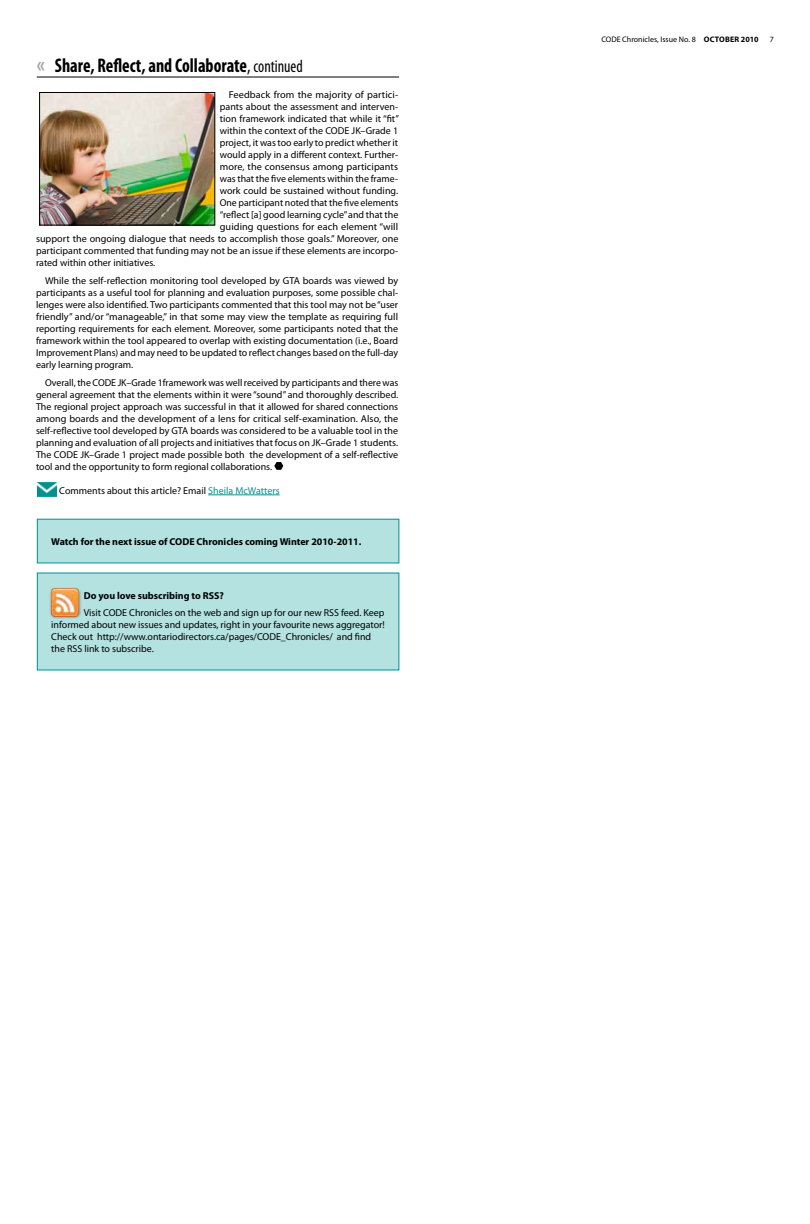
<style>
.page{position:relative;width:810px;height:1224px;background:#fff}
.page>*{position:absolute;margin:0;border:0;box-sizing:border-box;transform-origin:0 0}
.t1{font:700 condensed 19.8px "Myriad Pro";color:#000;scale:.91 1}
.t2{font:10px/12px "Myriad Pro";color:#000;text-align:justify}
.t3{font:700 10px "Myriad Pro";letter-spacing:-.005em;color:#000}
.t4{font:8px "Myriad Pro";color:#000}
.s1{font-size:23.1px;color:#a7a9ac}
.s2{font-weight:400}
.s3{font-weight:400;font-size:17.6px}
.s4{color:#00928f}
.s5{font-weight:700}
</style>
<div class="page">
<hr style="left:208px;top:495px;width:72px;height:1px;background:#00928f">
<svg style="left:274px;top:462px;width:9px;height:8px"></svg>
<hr style="left:37px;top:77px;width:362px;height:1px;background:#000">
<div style="left:37px;top:519px;width:362px;height:44px;background:#b3e2e1"></div>
<div style="left:37px;top:519px;width:362px;height:44px;border:1px solid #00928f"></div>
<img style="left:37px;top:482px;width:20px;height:15px">
<img style="left:41px;top:94px;width:172px;height:130px">
<div style="left:39px;top:92px;width:176px;height:134px;border:1px solid #000"></div>
<div style="left:37px;top:573px;width:362px;height:97px;background:#b3e2e1"></div>
<div style="left:50px;top:587px;width:32px;height:32px;background:#000;opacity:.4"></div>
<img style="left:51px;top:589px;width:28px;height:27px">
<h1 class="t1" style="left:37px;top:53px;width:294px"><span class="s1">«</span> Share, Reflect, and Collaborate<span class="s2">,</span> <span class="s3">continued</span></h1>
<p class="t2" style="left:229px;top:89px;width:171px">Feedback from the majority of partici-</p>
<p class="t2" style="left:220px;top:101px;width:180px">pants about the assessment and interven-</p>
<p class="t2" style="left:220px;top:113px;width:181px">tion framework indicated that while it “fit”</p>
<p class="t2" style="left:220px;top:125px;width:180px">within the context of the CODE JK–Grade 1</p>
<p class="t2" style="left:220px;top:137px;width:180px">project, it was too early to predict whether it</p>
<p class="t2" style="left:220px;top:149px;width:180px">would apply in a different context. Further-</p>
<p class="t2" style="left:220px;top:161px;width:180px">more, the consensus among participants</p>
<p class="t2" style="left:220px;top:173px;width:180px">was that the five elements within the frame-</p>
<p class="t2" style="left:220px;top:185px;width:180px">work could be sustained without funding.</p>
<p class="t2" style="left:220px;top:197px;width:180px">One participant noted that the five elements</p>
<p class="t2" style="left:220px;top:209px;width:180px">“reflect [a] good learning cycle” and that the</p>
<p class="t2" style="left:220px;top:221px;width:180px">guiding questions for each element “will</p>
<p class="t2" style="left:36px;top:233px;width:364px">support the ongoing dialogue that needs to accomplish those goals.” Moreover, one</p>
<p class="t2" style="left:36px;top:245px;width:364px">participant commented that funding may not be an issue if these elements are incorpo-</p>
<p class="t2" style="left:36px;top:257px;width:121px">rated within other initiatives.</p>
<p class="t2" style="left:36px;top:275px;width:364px;text-indent:9px">While the self-reflection monitoring tool developed by GTA boards was viewed by participants as a useful tool for planning and evaluation purposes, some possible chal&shy;lenges were also identified. Two participants commented that this tool may not be “user friendly” and/or “manageable,” in that some may view the template as requiring full reporting requirements for each element. Moreover, some participants noted that the framework within the tool appeared to overlap with existing documentation (i.e., Board Improvement Plans) and may need to be updated to reflect changes based on the full-day early learning program.</p>
<p class="t2" style="left:36px;top:376px;width:364px;text-indent:9px">Overall, the CODE JK–Grade 1framework was well received by participants and there was general agreement that the elements within it were “sound” and thoroughly described.<br>The regional project approach was successful in that it allowed for shared connections among boards and the development of a lens for critical self-examination. Also, the self-reflective tool developed by GTA boards was considered to be a valuable tool in the planning and evaluation of all projects and initiatives that focus on JK–Grade 1 students.<br>The CODE JK–Grade 1 project made possible both the development of a self-reflective tool and the opportunity to form regional collaborations.</p>
<p class="t2" style="left:59px;top:484px;width:222px">Comments about this article? Email <span class="s4">Sheila McWatters</span></p>
<p class="t3" style="left:51px;top:535px;width:312px">Watch for the next issue of CODE Chronicles coming Winter 2010-2011.</p>
<p class="t3" style="left:84px;top:589px;width:142px">Do you love subscribing to RSS?</p>
<p class="t2" style="left:51px;top:606px;width:335px;text-align:left;text-indent:33px">Visit CODE Chronicles on the web and sign up for our new RSS feed. Keep informed about new issues and updates, right in your favourite news aggregator!<br>Check out http://www.ontariodirectors.ca/pages/CODE_Chronicles/ and find the RSS link to subscribe.</p>
<p class="t4" style="left:601px;top:34px;width:159px">CODE Chronicles, Issue No. 8 <span class="s5">october 2010</span></p>
<p class="t4" style="left:770px;top:34px;width:6px">7</p>
</div>
